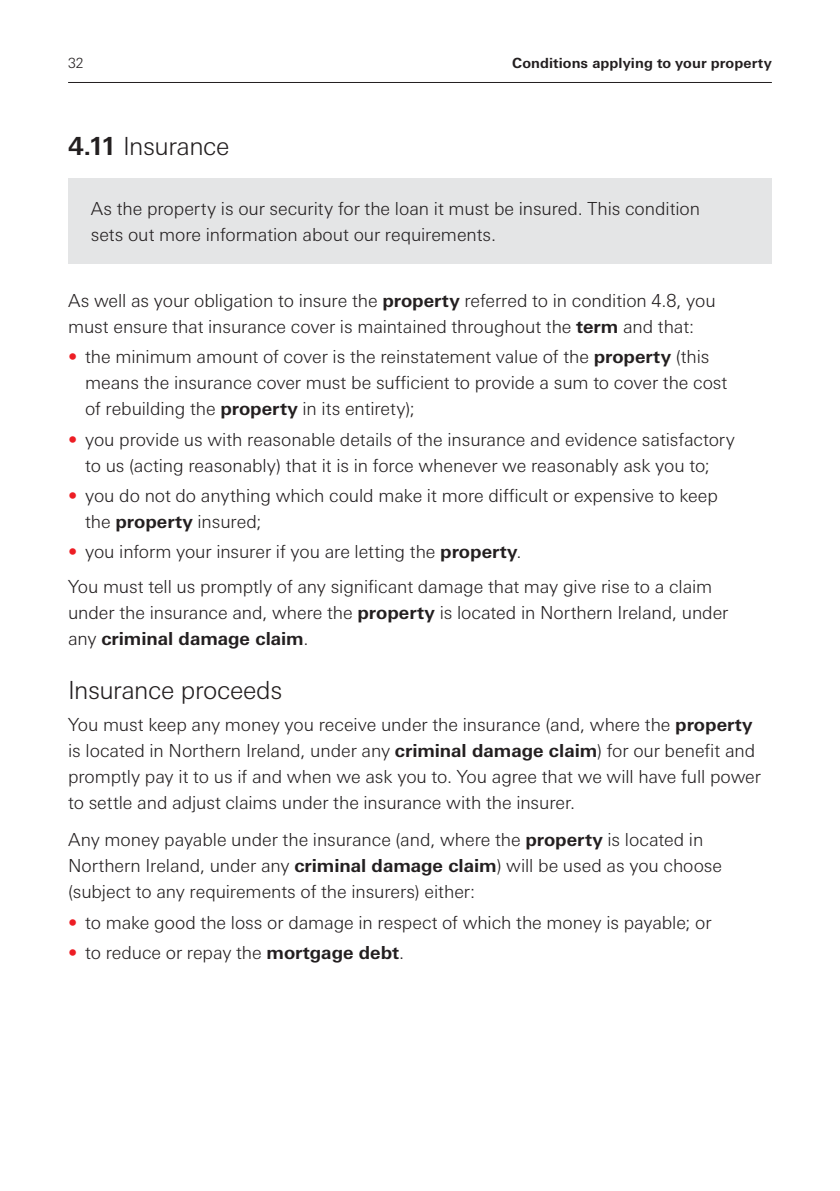
<style>
.page{position:relative;width:840px;height:1191px;background:#fff}
.page>*{position:absolute;margin:0;border:0;box-sizing:border-box;transform-origin:0 0}
.Headers_57636_Level_3_small_header_-_12_{font:300 25px "Univers Nextfor HSBC";letter-spacing:-.02em;color:#231f20}
.Headers_57636_Level_3_small_header_with_{font:300 25px "Univers Nextfor HSBC";letter-spacing:-.02em;color:#231f20}
.Body_Copy_57636_Body_Copy_9_13{font:300 18px/26px "Univers Nextfor HSBC";letter-spacing:-.005em;color:#231f20}
.Body_Copy_57636_Paragraph_before_bullets{font:300 18px/26px "Univers Nextfor HSBC";letter-spacing:-.005em;color:#231f20}
.Body_Copy_57636_Body_Copy_para_before_ne{font:300 18px/26px "Univers Nextfor HSBC";letter-spacing:-.005em;color:#231f20}
.Shaded_text_box_57636_Shaded_Box_Body_Co{font:300 18px/26px "Univers Nextfor HSBC";letter-spacing:-.005em;color:#231f20}
.t1{font:700 14px "Univers Nextfor HSBC";letter-spacing:.005em;color:#231f20}
.t2{font:300 14px "Univers Nextfor HSBC";color:#231f20}
.s1{font-weight:700}
.s2{color:#ed1d24}
</style>
<div class="page">
<hr style="left:68px;top:82px;width:703px;height:1px;background:#231f20">
<div style="left:68px;top:179px;width:703px;height:85px;background:#e4e5e6"></div>
<p class="t2" style="left:68px;top:53px;width:17px">32</p>
<p class="t1" style="left:512px;top:53px;width:261px">Conditions applying to your property</p>
<h4 class="Headers_57636_Level_3_small_header_with_" style="left:68px;top:129px;width:163px"><span class="s1">4.11</span> Insurance</h4>
<p class="Shaded_text_box_57636_Shaded_Box_Body_Co" style="left:91px;top:195px;width:610px">As the property is our security for the loan it must be insured. This condition sets out more information about our requirements.</p>
<p class="Body_Copy_57636_Paragraph_before_bullets" style="left:68px;top:286px;width:648px">As well as your obligation to insure the <span class="s1">property</span> referred to in condition 4.8, you must ensure that insurance cover is maintained throughout the <span class="s1">term</span> and that:</p>
<p class="Body_Copy_57636_Body_Copy_9_13" style="left:85px;top:343px;width:643px;text-indent:-17px"><span class="s2">•</span> the minimum amount of cover is the reinstatement value of the <span class="s1">property</span> (this means the insurance cover must be sufficient to provide a sum to cover the cost of rebuilding the <span class="s1">property</span> in its entirety);</p>
<p class="Body_Copy_57636_Body_Copy_9_13" style="left:68px;top:425px;width:668px;text-align:center"><span class="s2">•</span> you provide us with reasonable details of the insurance and evidence satisfactory to us (acting reasonably) that it is in force whenever we reasonably ask you to;</p>
<p class="Body_Copy_57636_Body_Copy_9_13" style="left:85px;top:481px;width:634px;text-indent:-17px"><span class="s2">•</span> you do not do anything which could make it more difficult or expensive to keep the <span class="s1">property</span> insured;</p>
<p class="Body_Copy_57636_Body_Copy_9_13" style="left:68px;top:537px;width:454px"><span class="s2">•</span> you inform your insurer if you are letting the <span class="s1">property</span>.</p>
<p class="Body_Copy_57636_Body_Copy_para_before_ne" style="left:68px;top:572px;width:661px">You must tell us promptly of any significant damage that may give rise to a claim under the insurance and, where the <span class="s1">property</span> is located in Northern Ireland, under any <span class="s1">criminal damage claim</span>.</p>
<h5 class="Headers_57636_Level_3_small_header_-_12_" style="left:68px;top:673px;width:216px">Insurance proceeds</h5>
<p class="Body_Copy_57636_Body_Copy_9_13" style="left:68px;top:710px;width:694px">You must keep any money you receive under the insurance (and, where the <span class="s1">property </span>is located in Northern Ireland, under any <span class="s1">criminal damage claim</span>) for our benefit and promptly pay it to us if and when we ask you to. You agree that we will have full power to settle and adjust claims under the insurance with the insurer.</p>
<p class="Body_Copy_57636_Paragraph_before_bullets" style="left:68px;top:826px;width:655px">Any money payable under the insurance (and, where the <span class="s1">property</span> is located in<br>Northern Ireland, under any <span class="s1">criminal damage claim</span>) will be used as you choose (subject to any requirements of the insurers) either:</p>
<p class="Body_Copy_57636_Body_Copy_9_13" style="left:68px;top:908px;width:644px"><span class="s2">•</span> to make good the loss or damage in respect of which the money is payable; or</p>
<p class="Body_Copy_57636_Body_Copy_9_13" style="left:68px;top:938px;width:337px"><span class="s2">•</span> to reduce or repay the <span class="s1">mortgage debt</span>.</p>
</div>
